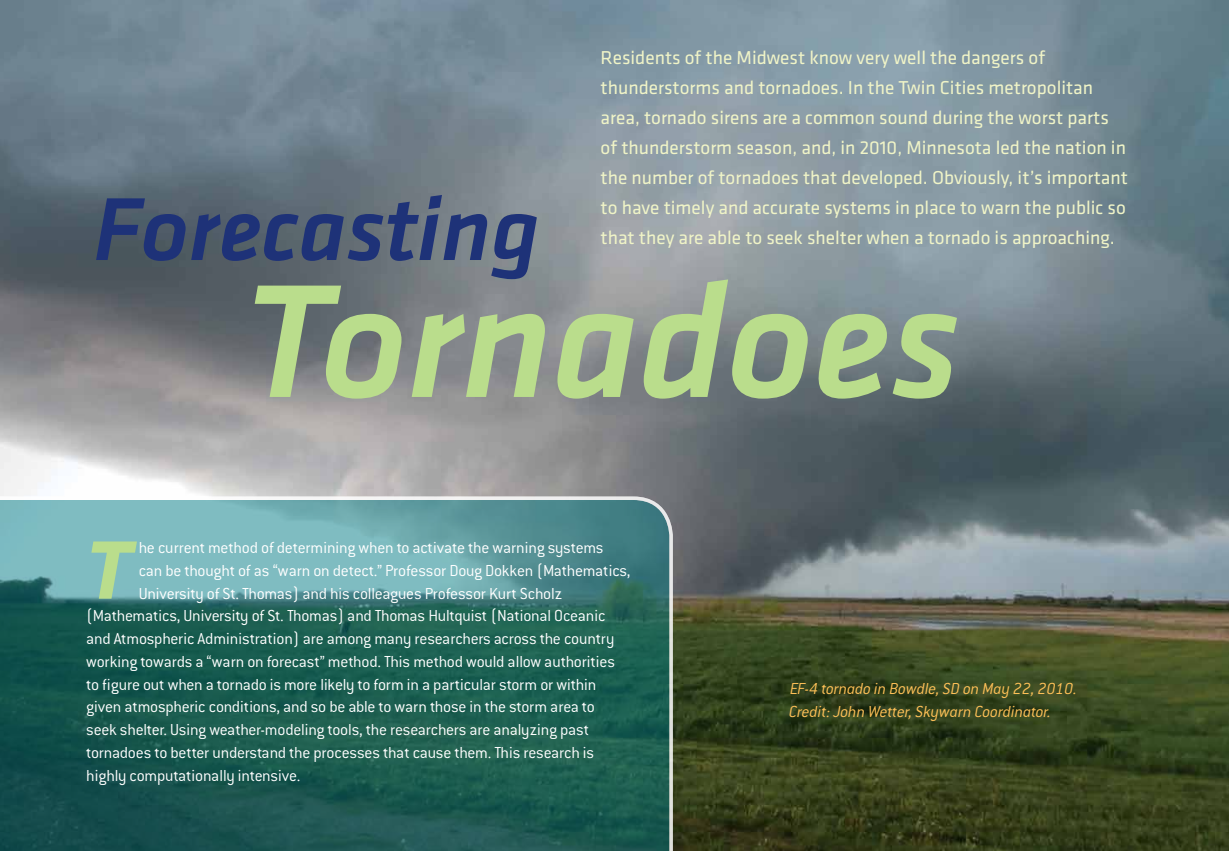
<style>
.page{position:relative;width:1229px;height:851px;background:#fff}
.page>*{position:absolute;margin:0;border:0;box-sizing:border-box;transform-origin:0 0}
.t1{font:italic 500 167.12px "Klavika";color:#badd8c}
.t2{font:italic 500 92.58px "Klavika";color:#1e3278}
.t3{font:italic 700 85.75px "Klavika";color:#badd8c}
.t4{font:19.43px/29.9px "Klavika";color:#f0f4c7}
.t5{font:300 17.5px "Conduit ITC";color:#fff}
.t6{font:italic 300 17.5px/22.8px "Conduit ITC";letter-spacing:-.01em;color:#fec057}
.s1{font-style:inherit}
</style>
<div class="page">
<img style="left:1228px;top:413px;width:1px;height:437px">
<img style="left:0;top:0;width:1228px;height:850px">
<svg style="left:0;top:496px;width:673px;height:354px"></svg>
<p class="t4" style="left:600px;top:43px;width:529px">Residents of the Midwest know very well the dangers of thunderstorms and tornadoes. In the Twin Cities metropolitan area, tornado sirens are a common sound during the worst parts of thunderstorm season, and, in 2010, Minnesota led the nation in the number of tornadoes that developed. Obviously, it’s important to have timely and accurate systems in place to warn the public so</p>
<h2 class="t2" style="left:93px;top:179px;width:448px">Forecasting</h2>
<p class="t4" style="left:600px;top:223px;width:515px">that they are able to seek shelter when a tornado is approaching.</p>
<h1 class="t1" style="left:242px;top:250px;width:719px">Tornadoes</h1>
<h3 class="t3" style="left:86px;top:523px;width:47px">T</h3>
<p class="t5" style="left:139px;top:537px;width:466px">he current method of determining when to activate the warning systems</p>
<p class="t5" style="left:139px;top:560px;width:493px">can be thought of as “warn on detect.” Professor Doug Dokken (Mathematics,</p>
<p class="t5" style="left:132px;top:582px;width:432px">University of St. Thomas) and his colleagues Professor Kurt Scholz</p>
<p class="t5" style="left:86px;top:605px;width:521px">(Mathematics, University of St. Thomas) and Thomas Hultquist (National Oceanic</p>
<p class="t5" style="left:86px;top:628px;width:530px">and Atmospheric Administration) are among many researchers across the country</p>
<p class="t5" style="left:86px;top:651px;width:530px">working towards a “warn on forecast” method. This method would allow authorities</p>
<p class="t5" style="left:86px;top:673px;width:511px">to figure out when a tornado is more likely to form in a particular storm or within</p>
<p class="t5" style="left:86px;top:696px;width:510px">given atmospheric conditions, and so be able to warn those in the storm area to</p>
<p class="t5" style="left:86px;top:719px;width:504px">seek shelter. Using weather-modeling tools, the researchers are analyzing past</p>
<p class="t5" style="left:86px;top:742px;width:509px">tornadoes to better understand the processes that cause them. This research is</p>
<p class="t5" style="left:86px;top:764px;width:216px">highly computationally intensive.</p>
<p class="t6" style="left:789px;top:677px;width:289px"><span class="s1">E</span>F-4 tornado in Bowdle, SD on May 22, 2010.<br>Credit: John Wetter, Skywarn Coordinator.</p>
</div>
